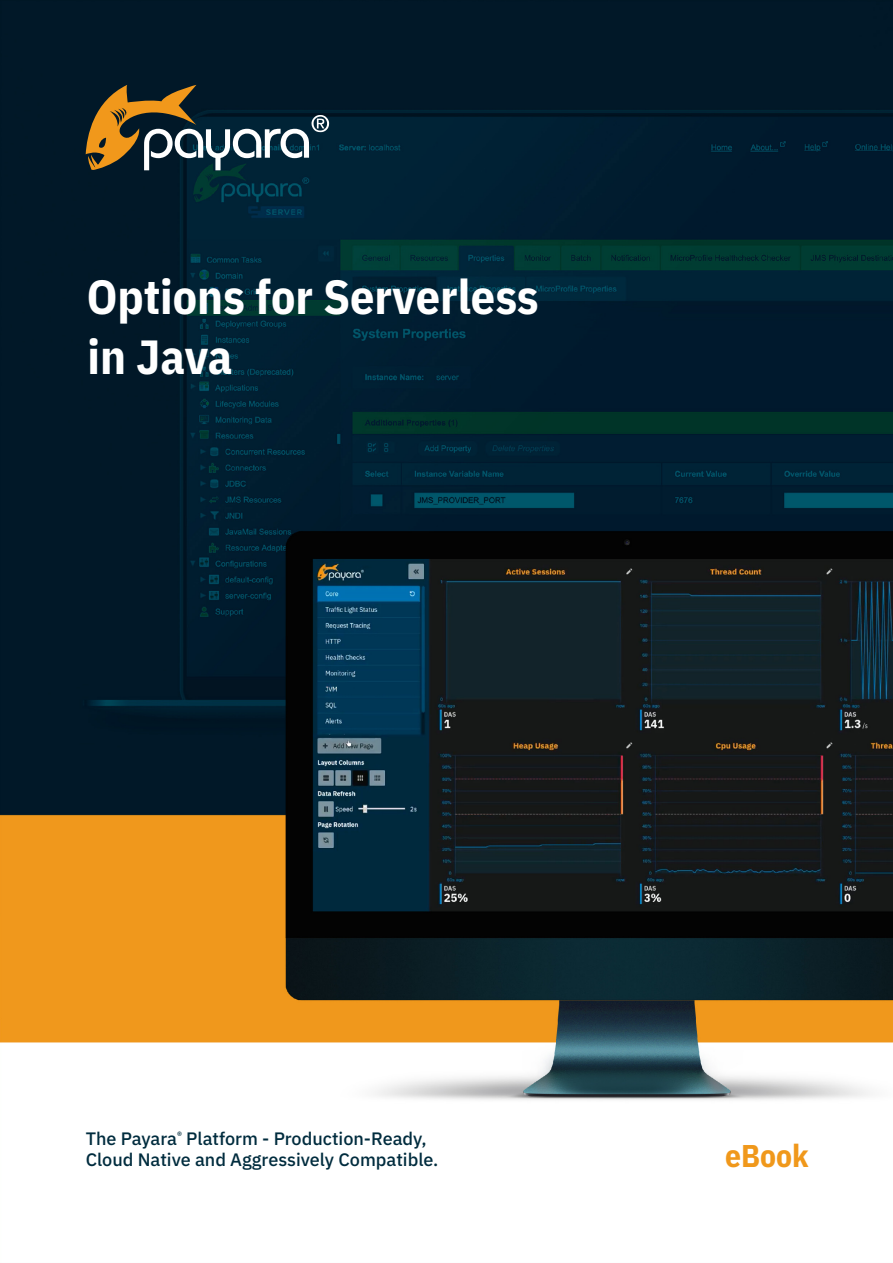
<style>
.page{position:relative;width:893px;height:1263px;background:#fff}
.page>*{position:absolute;margin:0;border:0;box-sizing:border-box;transform-origin:0 0}
.t1{font:700 48px/60px "IBM Plex Sans Cond";color:#fff}
.t2{font:700 31.5px "IBM Plex Sans Cond";color:#f0981b}
.t3{font:500 18px/21.6px "IBM Plex Sans";color:#002c3e}
</style>
<div class="page">
<img style="left:0;top:0;width:893px;height:1100px">
<svg style="left:86px;top:85px;width:243px;height:85px;background:#424942"></svg>
<h1 class="t1" style="left:87px;top:263px;width:453px">Options for Serverless in Java</h1>
<p class="t3" style="left:86px;top:1126px;width:354px">The Payara<sup>®</sup> Platform - Production-Ready,<br>Cloud Native and Aggressively Compatible.</p>
<h2 class="t2" style="left:725px;top:1131px;width:85px">eBook</h2>
</div>
